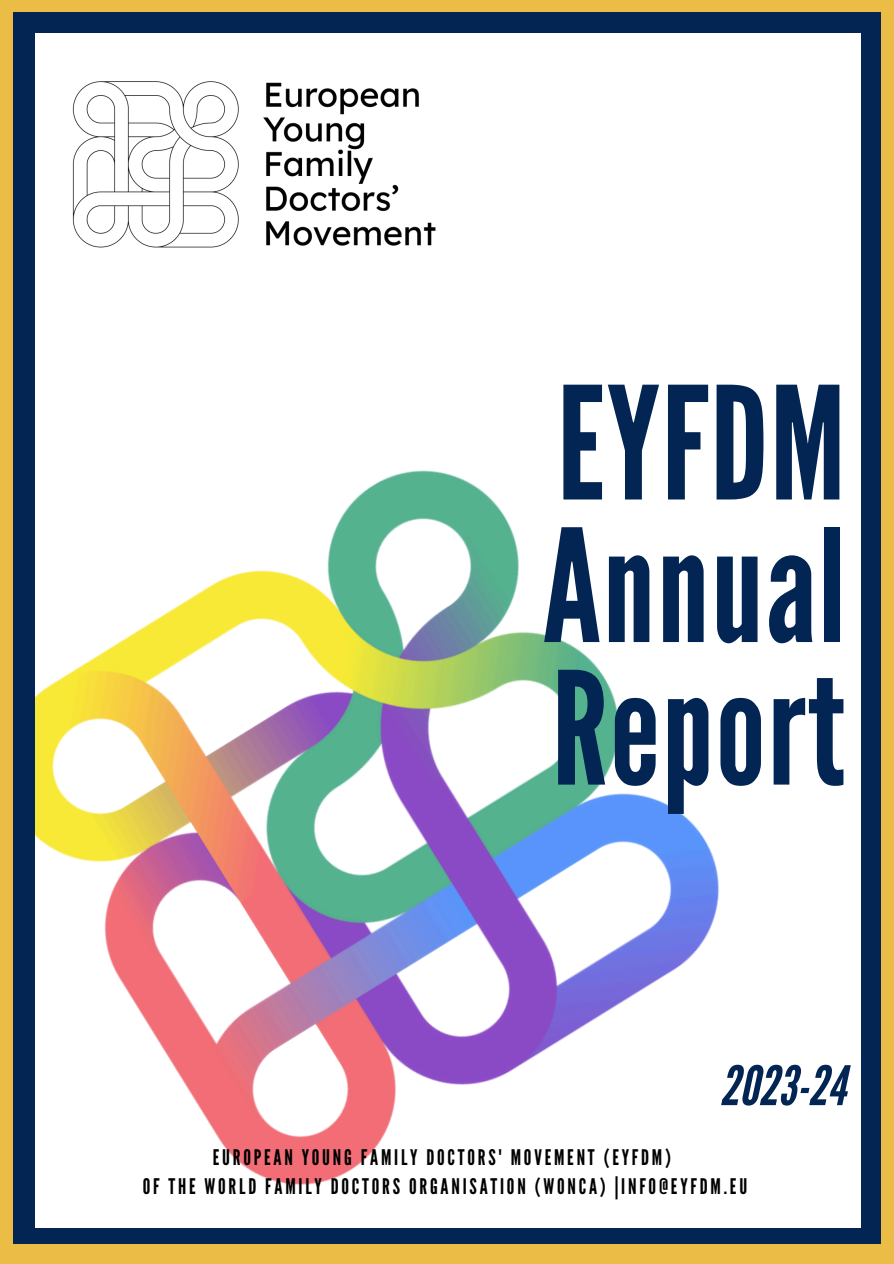
<style>
.page{position:relative;width:894px;height:1264px;background:#fff}
.page>*{position:absolute;margin:0;border:0;box-sizing:border-box;transform-origin:0 0}
.t1{font:156.15px/142.5px "League Gothic";letter-spacing:.01em;color:#022553;text-align:justify}
.t2{font:italic 54.3px "League Gothic";color:#022553}
.t3{font:21.45px "League Gothic";letter-spacing:.13em;color:#000}
</style>
<div class="page">
<img style="left:35px;top:470px;width:684px;height:715px">
<div style="left:2px;top:0;width:891px;height:33px;background:#022553"></div>
<div style="left:0;top:1228px;width:893px;height:35px;background:#022553"></div>
<div style="left:2px;top:28px;width:33px;height:1207px;background:#022553"></div>
<div style="left:861px;top:24px;width:32px;height:1207px;background:#022553"></div>
<div style="left:881px;top:0;width:12px;height:1252px;background:#ebbc46"></div>
<div style="left:0;top:1244px;width:893px;height:19px;background:#ebbc46"></div>
<div style="left:0;top:0;width:12px;height:1263px;background:#ebbc46"></div>
<div style="left:0;top:0;width:893px;height:12px;background:#ebbc46"></div>
<img style="left:12px;top:12px;width:424px;height:318px">
<h1 class="t1" style="left:542px;top:376px;width:304px">EYFDM Annual Report</h1>
<p class="t2" style="left:719px;top:1054px;width:127px">2023-24</p>
<p class="t3" style="left:213px;top:1144px;width:459px">EUROPEAN YOUNG FAMILY DOCTORS' MOVEMENT (EYFDM)</p>
<p class="t3" style="left:143px;top:1173px;width:606px">OF THE WORLD FAMILY DOCTORS ORGANISATION (WONCA) |INFO@EYFDM.EU</p>
</div>
